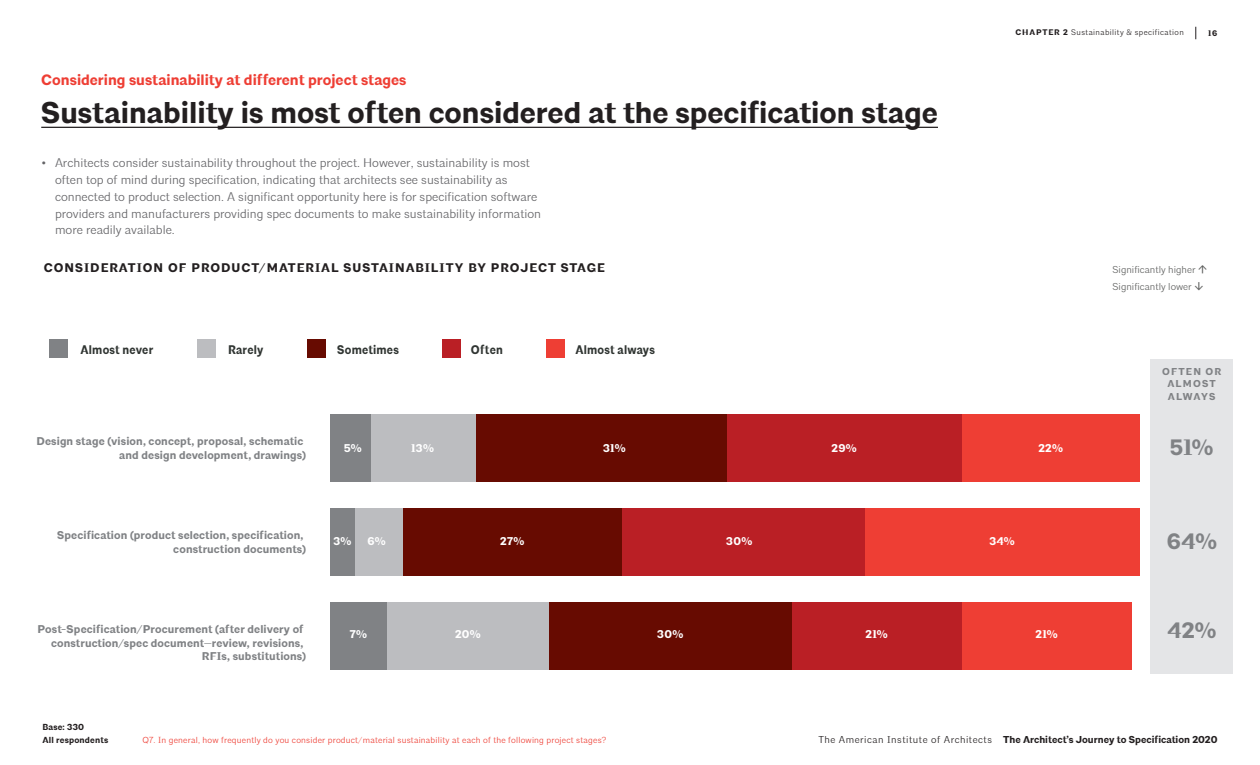
<style>
.page{position:relative;width:1260px;height:765px;background:#fff}
.page>*{position:absolute;margin:0;border:0;box-sizing:border-box;transform-origin:0 0}
.t1{font:700 30px "Architype";color:#231f20}
.t2{font:700 22.25px "Architype";color:#808285}
.t3{font:700 15px "Architype";color:#ee3e34}
.t4{font:300 12.5px/16.9px "Architype";color:#636366}
.t5{font:700 12.5px "Architype";letter-spacing:.08em;color:#231f20}
.t6{font:700 12.5px "Architype";letter-spacing:.02em;color:#303532;scale:.92 1}
.t7{font:700 11.25px/13.8px "Architype";letter-spacing:.01em;color:#808285;text-align:right}
.t8{font:700 11.25px "Architype";color:#fff}
.t9{font:700 10px "Architype";color:#231f20}
.t10{font:300 10px/17.5px "Architype";color:#606160}
.t11{font:700 10px/12.5px "Architype";letter-spacing:.11em;color:#808285;text-align:center}
.t12{font:300 8.75px "Architype";letter-spacing:.02em;color:#ee3e34}
.t13{font:700 8.75px/12.5px "Architype";letter-spacing:.02em;color:#231f20}
.t14{font:300 8.12px "Architype";letter-spacing:.05em;color:#231f20}
.t15{font:700 8.12px "Architype";color:#231f20}
.s1{font-weight:700}
.s2{font-family:"Source Code Variable";font-weight:400;font-size:15px}
.s3{font-weight:300}
</style>
<div class="page">
<div style="left:1151px;top:360px;width:82px;height:314px;background:#e4e5e7"></div>
<div style="left:546px;top:339px;width:19px;height:19px;background:#ee3e34"></div>
<div style="left:442px;top:339px;width:19px;height:19px;background:#ba1f25"></div>
<div style="left:307px;top:339px;width:19px;height:19px;background:#670b01"></div>
<div style="left:197px;top:339px;width:19px;height:19px;background:#bcbdc0"></div>
<div style="left:50px;top:339px;width:18px;height:19px;background:#808285"></div>
<div style="left:962px;top:415px;width:178px;height:67px;background:#ee3e34"></div>
<div style="left:865px;top:508px;width:275px;height:68px;background:#ee3e34"></div>
<div style="left:962px;top:602px;width:170px;height:67px;background:#ee3e34"></div>
<div style="left:727px;top:415px;width:235px;height:67px;background:#ba1f25"></div>
<div style="left:622px;top:508px;width:243px;height:68px;background:#ba1f25"></div>
<div style="left:792px;top:602px;width:170px;height:67px;background:#ba1f25"></div>
<div style="left:476px;top:415px;width:251px;height:67px;background:#670b01"></div>
<div style="left:403px;top:508px;width:219px;height:68px;background:#670b01"></div>
<div style="left:549px;top:602px;width:243px;height:67px;background:#670b01"></div>
<div style="left:371px;top:415px;width:105px;height:67px;background:#bcbdc0"></div>
<div style="left:355px;top:508px;width:48px;height:68px;background:#bcbdc0"></div>
<div style="left:387px;top:602px;width:162px;height:67px;background:#bcbdc0"></div>
<div style="left:330px;top:415px;width:41px;height:67px;background:#808285"></div>
<div style="left:330px;top:508px;width:25px;height:68px;background:#808285"></div>
<div style="left:330px;top:602px;width:57px;height:67px;background:#808285"></div>
<hr style="left:41px;top:127px;width:897px;height:1px;background:#231f20">
<svg style="left:1195px;top:27px;width:1px;height:12px"></svg>
<p class="t3" style="left:41px;top:70px;width:367px">Considering sustainability at different project stages</p>
<h1 class="t1" style="left:41px;top:94px;width:898px">Sustainability is most often considered at the specification stage</h1>
<p class="t4" style="left:55px;top:154px;width:488px;text-indent:-14px">• Architects consider sustainability throughout the project. However, sustainability is most often top of mind during specification, indicating that architects see sustainability as connected to product selection. A significant opportunity here is for specification software providers and manufacturers providing spec documents to make sustainability information more readily available.</p>
<p class="t5" style="left:44px;top:260px;width:563px">CONSIDERATION OF PRODUCT/MATERIAL SUSTAINABILITY BY PROJECT STAGE</p>
<p class="t6" style="left:80px;top:342px;width:81px">Almost never</p>
<p class="t6" style="left:228px;top:342px;width:40px">Rarely</p>
<p class="t6" style="left:337px;top:342px;width:68px">Sometimes</p>
<p class="t6" style="left:471px;top:342px;width:36px">Often</p>
<p class="t6" style="left:575px;top:342px;width:88px">Almost always</p>
<p class="t14" style="left:1016px;top:28px;width:170px"><span class="s1">CHAPTER 2</span> Sustainability &amp; specification</p>
<p class="t15" style="left:1208px;top:28px;width:11px">16</p>
<p class="t10" style="left:1112px;top:261px;width:96px">Significantly higher <span class="s2">↑<br></span>Significantly lower <span class="s2">↓</span></p>
<p class="t11" style="left:1162px;top:366px;width:61px">OFTEN OR<br>ALMOST<br>ALWAYS</p>
<p class="t7" style="left:36px;top:435px;width:271px">Design stage (vision, concept, proposal, schematic and design development, drawings)</p>
<p class="t8" style="left:344px;top:441px;width:19px">5%</p>
<p class="t8" style="left:411px;top:441px;width:24px">13%</p>
<p class="t8" style="left:603px;top:441px;width:24px">31%</p>
<p class="t8" style="left:832px;top:441px;width:27px">29%</p>
<p class="t8" style="left:1038px;top:441px;width:26px">22%</p>
<h2 class="t2" style="left:1170px;top:434px;width:45px">51%</h2>
<p class="t7" style="left:57px;top:529px;width:250px">Specification (product selection, specification, construction documents)</p>
<p class="t8" style="left:333px;top:534px;width:20px">3%</p>
<p class="t8" style="left:367px;top:534px;width:20px">6%</p>
<p class="t8" style="left:500px;top:534px;width:26px">27%</p>
<p class="t8" style="left:726px;top:534px;width:28px">30%</p>
<p class="t8" style="left:989px;top:534px;width:27px">34%</p>
<h2 class="t2" style="left:1167px;top:528px;width:52px">64%</h2>
<p class="t7" style="left:38px;top:622px;width:270px">Post-Specification/Procurement (after delivery of construction/spec document—review, revisions,<br>RFIs, substitutions)</p>
<p class="t8" style="left:350px;top:628px;width:19px">7%</p>
<p class="t8" style="left:455px;top:628px;width:27px">20%</p>
<p class="t8" style="left:657px;top:628px;width:28px">30%</p>
<p class="t8" style="left:866px;top:628px;width:24px">21%</p>
<p class="t8" style="left:1036px;top:628px;width:24px">21%</p>
<h2 class="t2" style="left:1167px;top:617px;width:51px">42%</h2>
<p class="t13" style="left:42px;top:721px;width:67px">Base: 330<br>All respondents</p>
<p class="t12" style="left:142px;top:734px;width:465px">Q7. In general, how frequently do you consider product/material sustainability at each of the following project stages?</p>
<p class="t9" style="left:818px;top:733px;width:401px"><span class="s3">The American Institute of Architects</span> The Architect’s Journey to Specification 2020</p>
</div>
